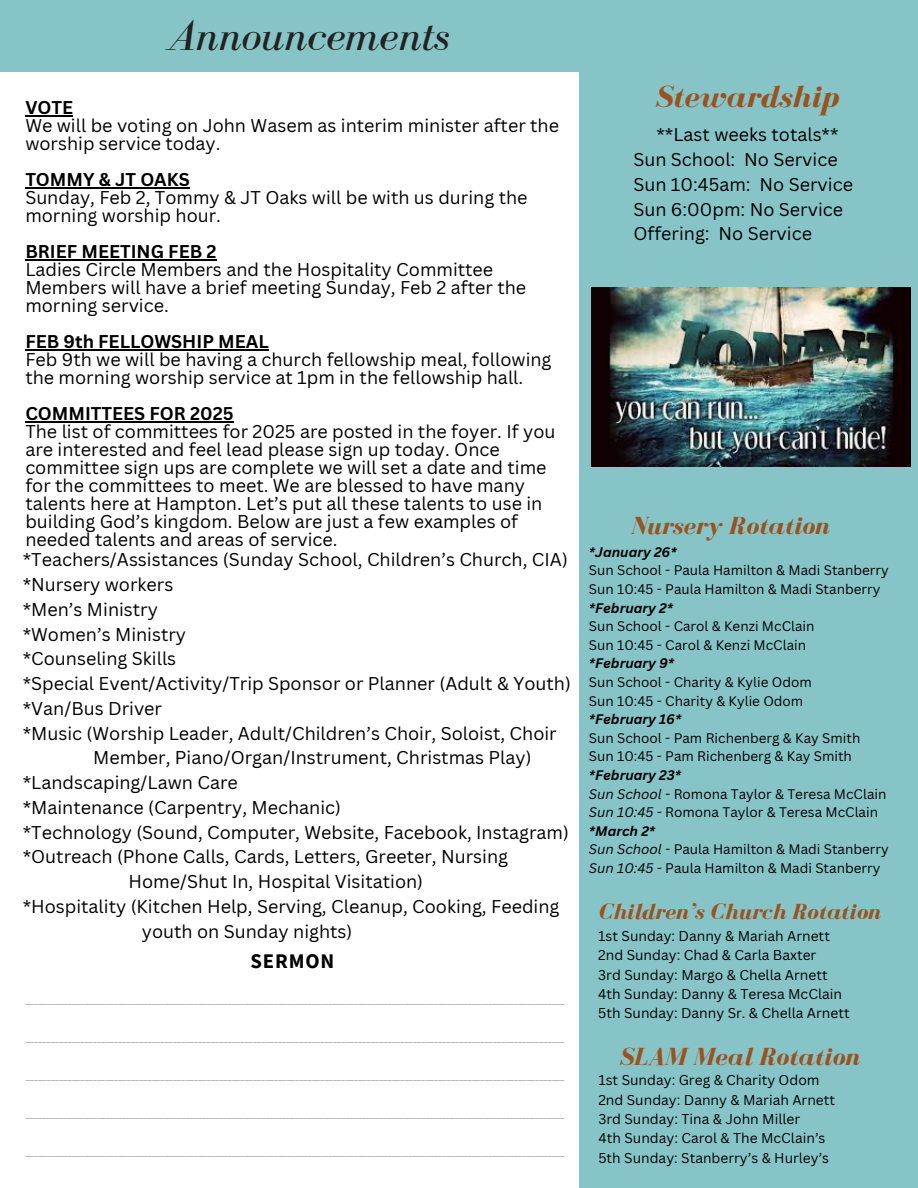
<style>
.page{position:relative;width:918px;height:1188px;background:#fff}
.page>*{position:absolute;margin:0;border:0;box-sizing:border-box;transform-origin:0 0}
.t1{font:italic 44.85px "Bodoni FLF";color:#222}
.t2{font:italic 700 31.35px "Bodoni FLF";color:#985320}
.t3{font:italic 700 25.5px "Bodoni FLF";color:#985320}
.t4{font:italic 700 22.5px "Bodoni FLF";color:#985320}
.t5{font:700 20.85px "Source Sans Pro";letter-spacing:.04em;color:#000}
.t6{font:18px/18px "Canva Sans";color:#000}
.t7{font:13.8px "Canva Sans";color:#000}
.t8{font:13.5px "Canva Sans";color:#000}
.t9{font:italic 700 13.5px "Canva Sans";color:#000}
.t10{font:700 12.75px "Bodoni FLF";color:#000}
.s1{font-weight:700}
.s2{font-style:italic}
</style>
<div class="page">
<div style="left:579px;top:0;width:339px;height:1188px;background:#87c4c8"></div>
<div style="left:0;top:0;width:633px;height:71px;background:#87c4c8"></div>
<img style="left:591px;top:288px;width:320px;height:179px">
<hr style="left:25px;top:115px;width:48px;height:1px;background:#000">
<hr style="left:25px;top:187px;width:165px;height:1px;background:#000">
<hr style="left:25px;top:259px;width:192px;height:1px;background:#000">
<hr style="left:25px;top:349px;width:244px;height:1px;background:#000">
<hr style="left:25px;top:421px;width:209px;height:1px;background:#000">
<p class="t1" style="left:167px;top:11px;width:284px">Announcements</p>
<h1 class="t6" style="left:25px;top:98px;width:535px"><span class="s1">VOTE<br></span>We will be voting on John Wasem as interim minister after the worship service today.</h1>
<p class="t6" style="left:25px;top:170px;width:504px"><span class="s1">TOMMY &amp; JT OAKS<br></span>Sunday, Feb 2, Tommy &amp; JT Oaks will be with us during the morning worship hour.</p>
<h2 class="t6" style="left:25px;top:242px;width:502px"><span class="s1">BRIEF MEETING FEB 2<br></span>Ladies Circle Members and the Hospitality Committee Members will have a brief meeting Sunday, Feb 2 after the morning service.</h2>
<h6 class="t6" style="left:25px;top:332px;width:528px"><span class="s1">FEB 9th FELLOWSHIP MEAL<br></span>Feb 9th we will be having a church fellowship meal, following the morning worship service at 1pm in the fellowship hall.</h6>
<p class="t6" style="left:25px;top:404px;width:532px"><span class="s1">COMMITTEES FOR 2025<br></span>The list of committees for 2025 are posted in the foyer. If you are interested and feel lead please sign up today. Once committee sign ups are complete we will set a date and time for the committees to meet. We are blessed to have many talents here at Hampton. Let’s put all these talents to use in building God’s kingdom. Below are just a few examples of needed talents and areas of service.</p>
<h6 class="t6" style="left:23px;top:550px;width:547px">*Teachers/Assistances (Sunday School, Children’s Church, CIA)</h6>
<h6 class="t6" style="left:23px;top:575px;width:152px">*Nursery workers</h6>
<h6 class="t6" style="left:23px;top:600px;width:137px">*Men’s Ministry</h6>
<h6 class="t6" style="left:23px;top:625px;width:165px">*Women’s Ministry</h6>
<h6 class="t6" style="left:23px;top:649px;width:155px">*Counseling Skills</h6>
<h6 class="t6" style="left:23px;top:674px;width:550px">*Special Event/Activity/Trip Sponsor or Planner (Adult &amp; Youth)</h6>
<h6 class="t6" style="left:23px;top:699px;width:141px">*Van/Bus Driver</h6>
<h6 class="t6" style="left:23px;top:724px;width:536px">*Music (Worship Leader, Adult/Children’s Choir, Soloist, Choir</h6>
<h6 class="t6" style="left:93px;top:748px;width:440px">Member, Piano/Organ/Instrument, Christmas Play)</h6>
<h6 class="t6" style="left:23px;top:773px;width:217px">*Landscaping/Lawn Care</h6>
<h6 class="t6" style="left:23px;top:798px;width:320px">*Maintenance (Carpentry, Mechanic)</h6>
<h6 class="t6" style="left:23px;top:823px;width:548px">*Technology (Sound, Computer, Website, Facebook, Instagram)</h6>
<h6 class="t6" style="left:23px;top:847px;width:487px">*Outreach (Phone Calls, Cards, Letters, Greeter, Nursing</h6>
<h6 class="t6" style="left:129px;top:872px;width:296px">Home/Shut In, Hospital Visitation)</h6>
<h6 class="t6" style="left:23px;top:897px;width:538px">*Hospitality (Kitchen Help, Serving, Cleanup, Cooking, Feeding</h6>
<h6 class="t6" style="left:142px;top:922px;width:212px">youth on Sunday nights)</h6>
<p class="t5" style="left:251px;top:947px;width:85px">SERMON</p>
<p class="t10" style="left:26px;top:993px;width:540px">________________________________________________________________________________________________________________________________</p>
<p class="t10" style="left:26px;top:1031px;width:540px">________________________________________________________________________________________________________________________________</p>
<p class="t10" style="left:26px;top:1069px;width:540px">________________________________________________________________________________________________________________________________</p>
<p class="t10" style="left:26px;top:1107px;width:540px">________________________________________________________________________________________________________________________________</p>
<p class="t10" style="left:26px;top:1145px;width:540px">________________________________________________________________________________________________________________________________</p>
<p class="t2" style="left:655px;top:80px;width:185px">Stewardship</p>
<p class="t6" style="left:633px;top:122px;width:221px;line-height:24.8px;text-indent:23px">**Last weeks totals**<br>Sun School: No Service<br>Sun 10:45am: No Service<br>Sun 6:00pm: No Service<br>Offering: No Service</p>
<h5 class="t3" style="left:631px;top:512px;width:200px">Nursery Rotation</h5>
<p class="t9" style="left:589px;top:542px;width:89px">*January 26*</p>
<p class="t8" style="left:589px;top:561px;width:301px">Sun School - Paula Hamilton &amp; Madi Stanberry</p>
<p class="t8" style="left:589px;top:580px;width:293px">Sun 10:45 - Paula Hamilton &amp; Madi Stanberry</p>
<p class="t9" style="left:589px;top:598px;width:86px">*February 2*</p>
<p class="t8" style="left:589px;top:617px;width:227px">Sun School - Carol &amp; Kenzi McClain</p>
<p class="t8" style="left:589px;top:635px;width:219px">Sun 10:45 - Carol &amp; Kenzi McClain</p>
<p class="t9" style="left:589px;top:654px;width:87px">*February 9*</p>
<p class="t8" style="left:589px;top:673px;width:224px">Sun School - Charity &amp; Kylie Odom</p>
<p class="t8" style="left:589px;top:691px;width:216px">Sun 10:45 - Charity &amp; Kylie Odom</p>
<p class="t9" style="left:589px;top:710px;width:94px">*February 16*</p>
<p class="t8" style="left:589px;top:728px;width:273px">Sun School - Pam Richenberg &amp; Kay Smith</p>
<p class="t8" style="left:589px;top:747px;width:264px">Sun 10:45 - Pam Richenberg &amp; Kay Smith</p>
<p class="t9" style="left:589px;top:766px;width:94px">*February 23*</p>
<p class="t8" style="left:589px;top:784px;width:299px"><span class="s2">Sun School -</span> Romona Taylor &amp; Teresa McClain</p>
<p class="t8" style="left:589px;top:803px;width:291px"><span class="s2">Sun 10:45 -</span> Romona Taylor &amp; Teresa McClain</p>
<p class="t9" style="left:589px;top:821px;width:68px">*March 2*</p>
<p class="t8" style="left:589px;top:840px;width:301px"><span class="s2">Sun School -</span> Paula Hamilton &amp; Madi Stanberry</p>
<h3 class="t8" style="left:589px;top:859px;width:293px"><span class="s2">Sun 10:45 -</span> Paula Hamilton &amp; Madi Stanberry</h3>
<p class="t4" style="left:598px;top:900px;width:284px">Children’s Church Rotation</p>
<p class="t7" style="left:598px;top:926px;width:233px">1st Sunday: Danny &amp; Mariah Arnett</p>
<p class="t7" style="left:598px;top:946px;width:220px">2nd Sunday: Chad &amp; Carla Baxter</p>
<p class="t7" style="left:598px;top:965px;width:231px">3rd Sunday: Margo &amp; Chella Arnett</p>
<p class="t7" style="left:598px;top:984px;width:245px">4th Sunday: Danny &amp; Teresa McClain</p>
<h3 class="t7" style="left:598px;top:1004px;width:253px">5th Sunday: Danny Sr. &amp; Chella Arnett</h3>
<p class="t3" style="left:620px;top:1043px;width:241px">SLAM Meal Rotation</p>
<p class="t7" style="left:598px;top:1071px;width:223px">1st Sunday: Greg &amp; Charity Odom</p>
<p class="t7" style="left:598px;top:1090px;width:238px">2nd Sunday: Danny &amp; Mariah Arnett</p>
<h6 class="t7" style="left:598px;top:1109px;width:203px">3rd Sunday: Tina &amp; John Miller</h6>
<h6 class="t7" style="left:598px;top:1129px;width:229px">4th Sunday: Carol &amp; The McClain’s</h6>
<h6 class="t7" style="left:598px;top:1148px;width:232px">5th Sunday: Stanberry’s &amp; Hurley’s</h6>
</div>
